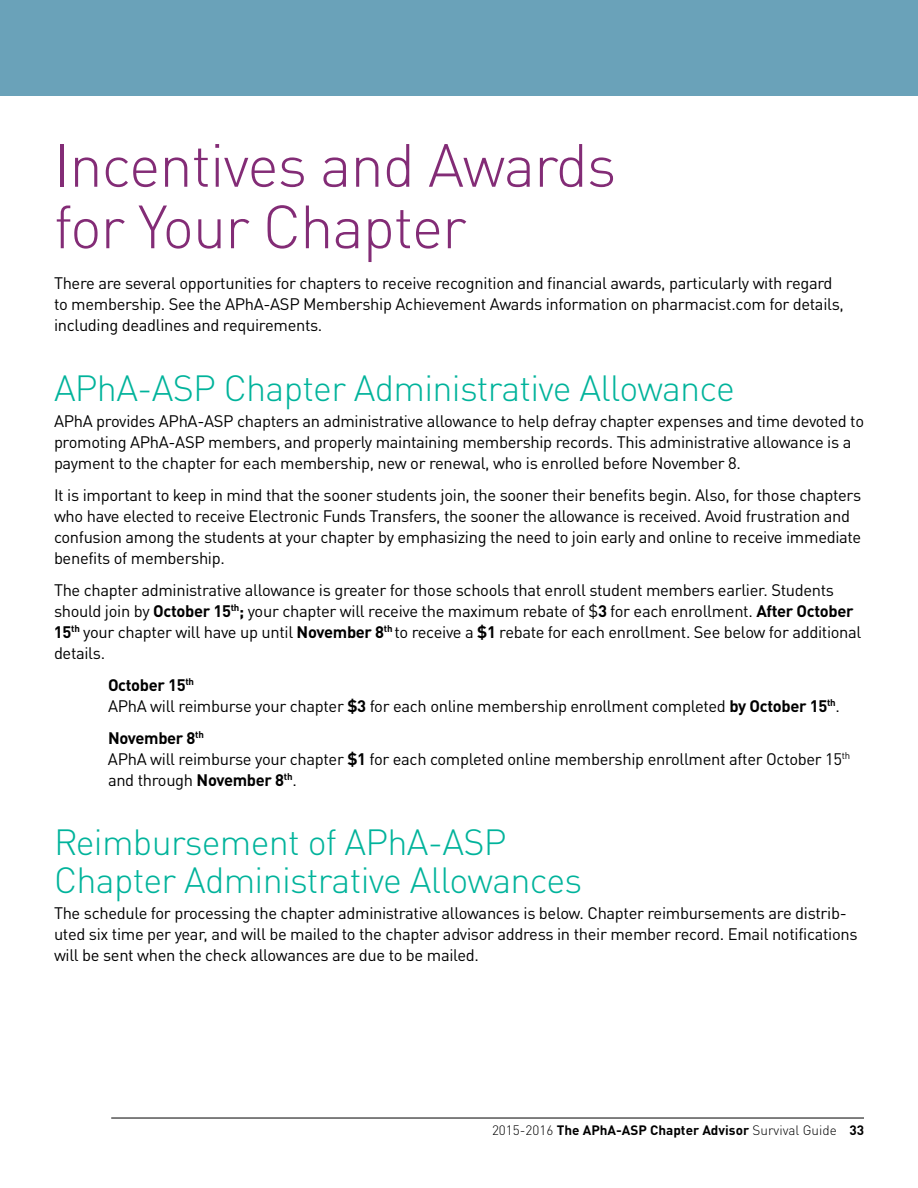
<style>
.page{position:relative;width:918px;height:1188px;background:#fff}
.page>*{position:absolute;margin:0;border:0;box-sizing:border-box;transform-origin:0 0}
.t1{font:300 60px/61.5px "DINOT";letter-spacing:-.02em;color:#832c76}
.t2{font:300 36px/37.5px "DINOT";letter-spacing:-.02em;color:#00b39b}
.t3{font:16.5px/21px "DINOT";letter-spacing:-.02em;color:#000}
.t4{font:700 13.5px "DINOT";color:#000}
.s1{font-weight:700}
.s2{font-weight:300}
</style>
<div class="page">
<hr style="left:111px;top:1118px;width:753px;height:1px;background:#000">
<div style="left:0;top:0;width:918px;height:96px;background:#6aa2b9"></div>
<h1 class="t1" style="left:54px;top:134px;width:564px">Incentives and Awards for Your Chapter</h1>
<p class="t3" style="left:54px;top:272px;width:791px">There are several opportunities for chapters to receive recognition and financial awards, particularly with regard to membership. See the APhA-ASP Membership Achievement Awards information on pharmacist.com for details, including deadlines and requirements.</p>
<h2 class="t2" style="left:54px;top:369px;width:682px">APhA‑ASP Chapter Administrative Allowance</h2>
<p class="t3" style="left:54px;top:411px;width:812px">APhA provides APhA‑ASP chapters an administrative allowance to help defray chapter expenses and time devoted to promoting APhA‑ASP members, and properly maintaining membership records. This administrative allowance is a payment to the chapter for each membership, new or renewal, who is enrolled before November 8.</p>
<p class="t3" style="left:54px;top:484px;width:809px">It is important to keep in mind that the sooner students join, the sooner their benefits begin. Also, for those chapters who have elected to receive Electronic Funds Transfers, the sooner the allowance is received. Avoid frustration and confusion among the students at your chapter by emphasizing the need to join early and online to receive immediate benefits of membership.</p>
<p class="t3" style="left:54px;top:579px;width:809px">The chapter administrative allowance is greater for those schools that enroll student members earlier. Students should join by <span class="s1">October 15</span><sup>th</sup><span class="s1">;</span> your chapter will receive the maximum rebate of $<span class="s1">3</span> for each enrollment. <span class="s1">After October 15</span><sup>th</sup> your chapter will have up until <span class="s1">November 8</span><sup>th</sup> to receive a <span class="s1">$1</span> rebate for each enrollment. See below for additional details.</p>
<p class="t3" style="left:108px;top:674px;width:734px"><span class="s1">October 15</span><sup>th<br></sup>APhA will reimburse your chapter <span class="s1">$3</span> for each online membership enrollment completed <span class="s1">by October 15</span><sup>th</sup>.</p>
<p class="t3" style="left:108px;top:727px;width:744px"><span class="s1">November 8</span><sup>th<br></sup>APhA will reimburse your chapter <span class="s1">$1</span> for each completed online membership enrollment after October 15<sup>th </sup>and through <span class="s1">November 8</span><sup>th</sup>.</p>
<h2 class="t2" style="left:54px;top:823px;width:530px">Reimbursement of APhA-ASP<br>Chapter Administrative Allowances</h2>
<p class="t3" style="left:54px;top:903px;width:805px">The schedule for processing the chapter administrative allowances is below. Chapter reimbursements are distrib&shy;uted six time per year, and will be mailed to the chapter advisor address in their member record. Email notifications will be sent when the check allowances are due to be mailed.</p>
<p class="t4" style="left:492px;top:1121px;width:373px"><span class="s2">2015-2016</span> The APhA-ASP Chapter Advisor <span class="s2">Survival Guide</span> 33</p>
</div>
